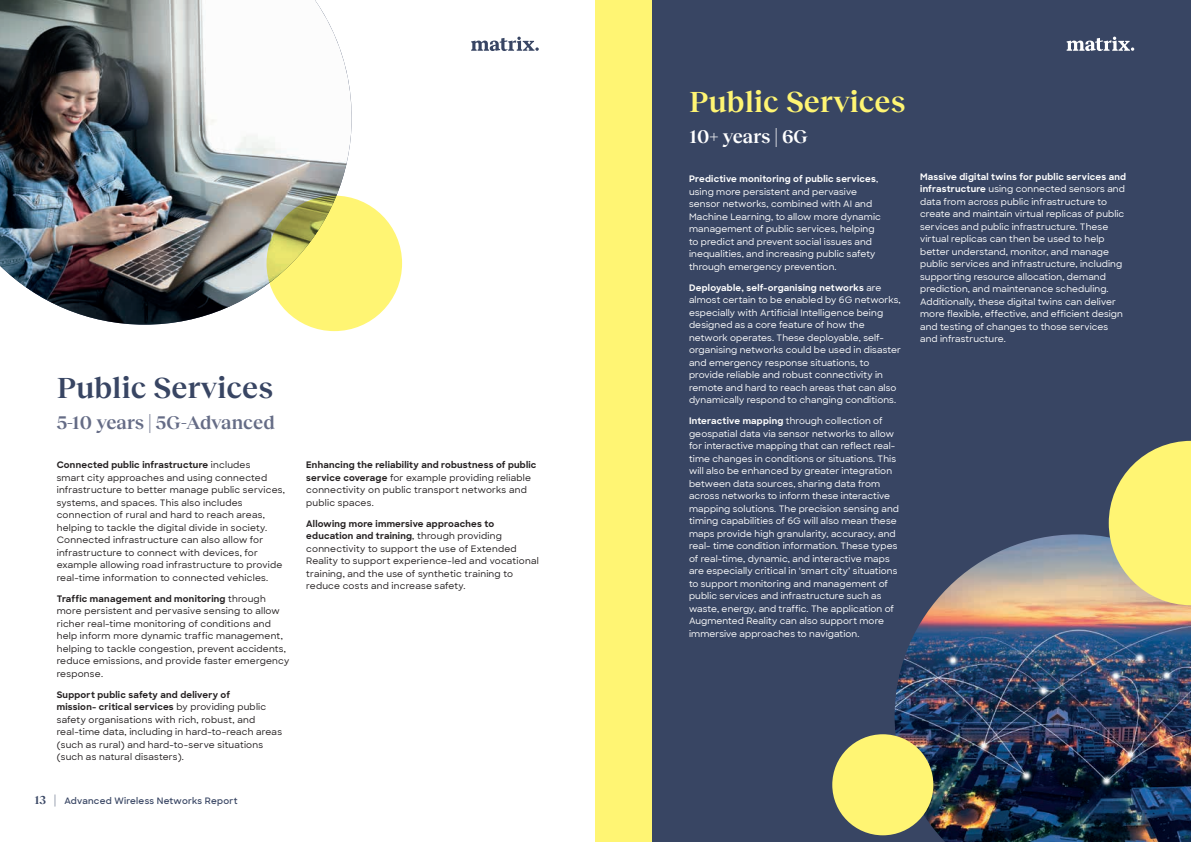
<style>
.page{position:relative;width:1191px;height:842px;background:#fff}
.page>*{position:absolute;margin:0;border:0;box-sizing:border-box;transform-origin:0 0}
.t1{font:600 30px "Reckless Neue";color:#384563}
.t2{font:600 30px "Reckless Neue";color:#fff573}
.t3{font:600 19px "Reckless Neue";color:#656c86}
.t4{font:600 19px "Reckless Neue";color:#fff}
.t5{font:500 9px/12.5px "Sharp Sans";letter-spacing:.01em;color:#fff}
.t6{font:500 9px/12.5px "Sharp Sans";letter-spacing:.025em;color:#231f20}
.t7{font:600 9px "Sharp Sans";letter-spacing:.03em;color:#384563}
.s1{font-weight:700}
.s2{font-family:"Reckless Neue";font-size:12px}
</style>
<div class="page">
<svg style="left:471px;top:37px;width:68px;height:14px"></svg>
<div style="left:595px;top:0;width:596px;height:842px;background:#384563"></div>
<svg style="left:1066px;top:37px;width:68px;height:14px"></svg>
<img style="left:894px;top:534px;width:297px;height:308px">
<svg style="left:1108px;top:441px;width:83px;height:164px"></svg>
<div style="left:832px;top:734px;width:101px;height:101px;background:#fff573;border-radius:50%"></div>
<div style="left:595px;top:0;width:57px;height:842px;background:#fff573"></div>
<img style="left:0;top:0;width:352px;height:325px">
<svg style="left:266px;top:196px;width:136px;height:135px;fill:#fff573"></svg>
<h1 class="t1" style="left:57px;top:366px;width:218px">Public Services</h1>
<h2 class="t3" style="left:57px;top:409px;width:219px">5-10 years | 5G-Advanced</h2>
<p class="t6" style="left:57px;top:458px;width:230px"><span class="s1">Connected public infrastructure</span> includes<br>smart city approaches and using connected infrastructure to better manage public services, systems, and spaces. This also includes connection of rural and hard to reach areas, helping to tackle the digital divide in society.<br>Connected infrastructure can also allow for infrastructure to connect with devices, for example allowing road infrastructure to provide real-time information to connected vehicles.</p>
<p class="t6" style="left:57px;top:592px;width:234px"><span class="s1">Traffic management and monitoring</span> through more persistent and pervasive sensing to allow richer real-time monitoring of conditions and help inform more dynamic traffic management, helping to tackle congestion, prevent accidents, reduce emissions, and provide faster emergency response.</p>
<p class="t6" style="left:57px;top:688px;width:227px"><span class="s1">Support public safety and delivery of<br>mission- critical services</span> by providing public safety organisations with rich, robust, and real-time data, including in hard-to-reach areas (such as rural) and hard-to-serve situations (such as natural disasters).</p>
<p class="t7" style="left:35px;top:794px;width:204px"><span class="s2">13 |</span> Advanced Wireless Networks Report</p>
<p class="t6" style="left:306px;top:458px;width:232px"><span class="s1">Enhancing the reliability and robustness of public service coverage</span> for example providing reliable connectivity on public transport networks and public spaces.</p>
<p class="t6" style="left:306px;top:517px;width:234px"><span class="s1">Allowing more immersive approaches to education and training</span>, through providing connectivity to support the use of Extended Reality to support experience-led and vocational training, and the use of synthetic training to reduce costs and increase safety.</p>
<h1 class="t2" style="left:689px;top:80px;width:218px">Public Services</h1>
<h2 class="t4" style="left:689px;top:122px;width:121px">10+ years | 6G</h2>
<p class="t5" style="left:689px;top:172px;width:193px"><span class="s1">Predictive monitoring of public services</span>, using more persistent and pervasive sensor networks, combined with AI and Machine Learning, to allow more dynamic management of public services, helping to predict and prevent social issues and inequalities, and increasing public safety through emergency prevention.</p>
<p class="t5" style="left:689px;top:281px;width:213px"><span class="s1">Deployable, self-organising networks</span> are almost certain to be enabled by 6G networks, especially with Artificial Intelligence being designed as a core feature of how the network operates. These deployable, self&shy;organising networks could be used in disaster and emergency response situations, to provide reliable and robust connectivity in remote and hard to reach areas that can also dynamically respond to changing conditions.</p>
<p class="t5" style="left:689px;top:414px;width:211px"><span class="s1">Interactive mapping</span> through collection of geospatial data via sensor networks to allow for interactive mapping that can reflect real&shy;time changes in conditions or situations. This will also be enhanced by greater integration between data sources, sharing data from across networks to inform these interactive mapping solutions. The precision sensing and timing capabilities of 6G will also mean these maps provide high granularity, accuracy, and real- time condition information. These types of real-time, dynamic, and interactive maps are especially critical in ‘smart city’ situations to support monitoring and management of public services and infrastructure such as waste, energy, and traffic. The application of Augmented Reality can also support more immersive approaches to navigation.</p>
<p class="t5" style="left:920px;top:170px;width:207px"><span class="s1">Massive digital twins for public services and infrastructure</span> using connected sensors and data from across public infrastructure to create and maintain virtual replicas of public services and public infrastructure. These virtual replicas can then be used to help better understand, monitor, and manage public services and infrastructure, including supporting resource allocation, demand prediction, and maintenance scheduling.<br>Additionally, these digital twins can deliver more flexible, effective, and efficient design and testing of changes to those services and infrastructure.</p>
</div>
